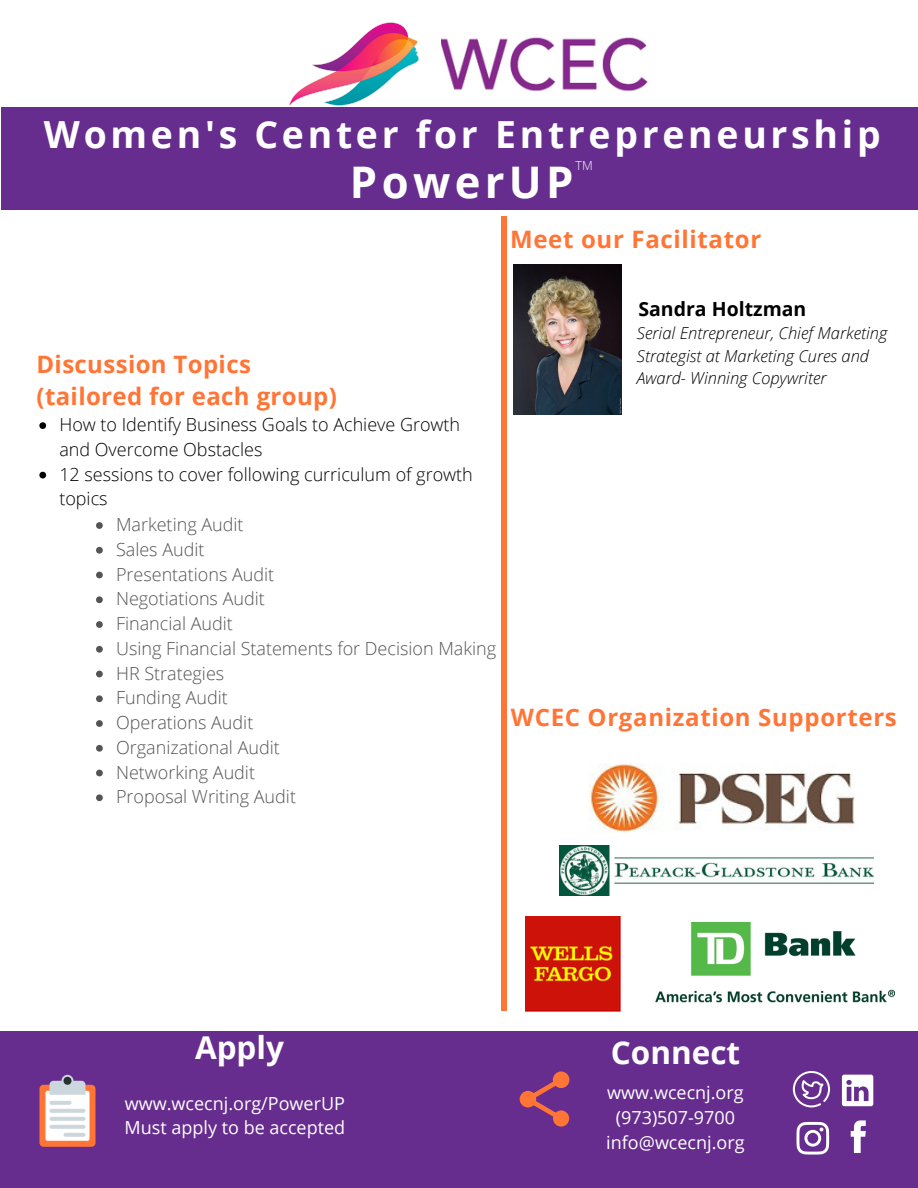
<style>
.page{position:relative;width:918px;height:1188px;background:#fff}
.page>*{position:absolute;margin:0;border:0;box-sizing:border-box;transform-origin:0 0}
.t1{font:700 43.65px "Open Sans";letter-spacing:.1em;color:#fff}
.t2{font:700 37.35px "Open Sans";letter-spacing:.1em;color:#fff}
.t3{font:700 31.5px "Open Sans";color:#fff}
.t4{font:700 24px/32.7px "Open Sans";letter-spacing:.03em;color:#ff7536}
.t5{font:700 19.5px "Open Sans";color:#000}
.t6{font:300 18px/24.8px "Open Sans";color:#545454}
.t7{font:300 18px/24.8px "Open Sans";color:#000}
.t8{font:18px/24.8px "Open Sans";color:#fff;text-align:center}
.t9{font:italic 300 16.5px/22.5px "Open Sans";color:#000}
.t10{font:300 12.45px "Open Sans";color:#fff}
</style>
<div class="page">
<div style="left:0;top:1031px;width:918px;height:157px;background:#662d8e"></div>
<div style="left:40px;top:1085px;width:56px;height:62px;background:#ff7536;border-radius:4px"></div>
<div style="left:46px;top:1091px;width:44px;height:50px;background:#fff;border-radius:2px"></div>
<svg style="left:50px;top:1075px;width:36px;height:20px"></svg>
<hr style="left:50px;top:1101px;width:22px;height:4px;background:#ccd6dd;border-radius:2px">
<hr style="left:50px;top:1109px;width:36px;height:4px;background:#ccd6dd;border-radius:2px">
<hr style="left:50px;top:1117px;width:36px;height:4px;background:#ccd6dd;border-radius:2px">
<hr style="left:50px;top:1125px;width:36px;height:4px;background:#ccd6dd;border-radius:2px">
<hr style="left:64px;top:1133px;width:22px;height:4px;background:#ccd6dd;border-radius:2px">
<svg style="left:520px;top:1071px;width:49px;height:56px"></svg>
<svg style="left:793px;top:1071px;width:37px;height:36px"></svg>
<svg style="left:797px;top:1122px;width:32px;height:33px"></svg>
<svg style="left:842px;top:1075px;width:31px;height:31px"></svg>
<svg style="left:851px;top:1120px;width:15px;height:33px"></svg>
<div style="left:2px;top:107px;width:916px;height:102px;background:#662d8e"></div>
<img style="left:441px;top:37px;width:207px;height:55px">
<img style="left:289px;top:22px;width:130px;height:84px">
<div style="left:502px;top:216px;width:5px;height:794px;background:#ff7536"></div>
<img style="left:513px;top:265px;width:108px;height:149px">
<svg style="left:39px;top:422px;width:7px;height:7px"></svg>
<svg style="left:39px;top:472px;width:7px;height:6px"></svg>
<svg style="left:96px;top:522px;width:7px;height:7px"></svg>
<svg style="left:96px;top:547px;width:7px;height:7px"></svg>
<svg style="left:96px;top:572px;width:7px;height:6px"></svg>
<svg style="left:96px;top:596px;width:7px;height:7px"></svg>
<svg style="left:96px;top:621px;width:7px;height:7px"></svg>
<svg style="left:96px;top:646px;width:7px;height:7px"></svg>
<svg style="left:96px;top:671px;width:7px;height:6px"></svg>
<svg style="left:96px;top:695px;width:7px;height:7px"></svg>
<svg style="left:96px;top:720px;width:7px;height:7px"></svg>
<svg style="left:96px;top:745px;width:7px;height:7px"></svg>
<svg style="left:96px;top:770px;width:7px;height:6px"></svg>
<svg style="left:96px;top:794px;width:7px;height:7px"></svg>
<img style="left:559px;top:846px;width:314px;height:49px">
<img style="left:655px;top:923px;width:240px;height:80px">
<img style="left:589px;top:764px;width:266px;height:68px">
<img style="left:525px;top:916px;width:96px;height:96px">
<h2 class="t2" style="left:44px;top:108px;width:838px">Women's Center for Entrepreneurship</h2>
<p class="t10" style="left:576px;top:157px;width:19px">TM</p>
<h1 class="t1" style="left:350px;top:151px;width:225px">PowerUP</h1>
<h3 class="t4" style="left:510px;top:222px;width:253px">Meet our Facilitator</h3>
<h3 class="t4" style="left:37px;top:347px;width:302px">Discussion Topics (tailored for each group)</h3>
<p class="t7" style="left:59px;top:412px;width:415px">How to Identify Business Goals to Achieve Growth and Overcome Obstacles<br>12 sessions to cover following curriculum of growth topics</p>
<p class="t6" style="left:116px;top:512px;width:382px">Marketing Audit<br>Sales Audit<br>Presentations Audit<br>Negotiations Audit<br>Financial Audit<br>Using Financial Statements for Decision Making<br>HR Strategies<br>Funding Audit<br>Operations Audit<br>Organizational Audit<br>Networking Audit<br>Proposal Writing Audit</p>
<p class="t5" style="left:638px;top:295px;width:169px">Sandra Holtzman</p>
<p class="t9" style="left:637px;top:322px;width:252px">Serial Entrepreneur, Chief Marketing<br>Strategist at Marketing Cures and<br>Award- Winning Copywriter</p>
<h3 class="t4" style="left:511px;top:700px;width:388px">WCEC Organization Supporters</h3>
<h3 class="t3" style="left:195px;top:1025px;width:91px">Apply</h3>
<p class="t8" style="left:125px;top:1090px;width:222px;text-align:left">www.wcecnj.org/PowerUP<br>Must apply to be accepted</p>
<h3 class="t3" style="left:611px;top:1030px;width:131px">Connect</h3>
<p class="t8" style="left:606px;top:1080px;width:140px">www.wcecnj.org (973)507-9700 info@wcecnj.org</p>
</div>
